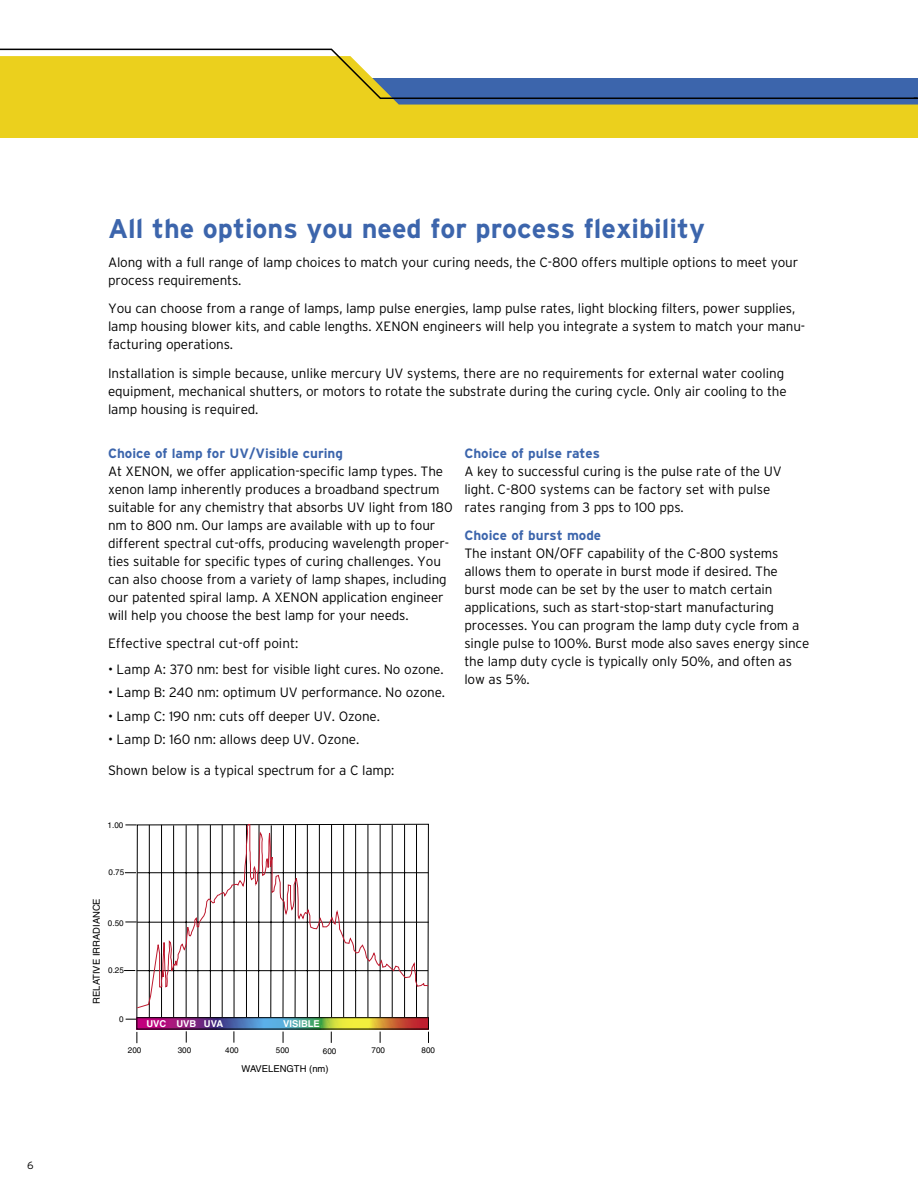
<style>
.page{position:relative;width:918px;height:1188px;background:#fff}
.page>*{position:absolute;margin:0;border:0;box-sizing:border-box;transform-origin:0 0}
.t1{font:700 27px "Interstate";color:#3c65ac}
.t2{font:300 13.5px/18px "Interstate";letter-spacing:-.01em;color:#000}
.t3{font:700 13.5px "Interstate";color:#3c65ac}
.t4{font:300 10.5px "Interstate";color:#000}
.t5{font:9.45px "Helvetica";color:#000}
.t6{font:700 9.45px "Helvetica";color:#fff}
.t7{font:8.1px "Helvetica";color:#000}
</style>
<div class="page">
<svg style="left:186px;top:1031px;width:1px;height:12px"></svg>
<svg style="left:234px;top:1031px;width:1px;height:12px"></svg>
<svg style="left:295px;top:1009px;width:122px;height:8px"></svg>
<svg style="left:139px;top:1019px;width:288px;height:8px;background:#917376"></svg>
<div style="left:137px;top:1017px;width:292px;height:12px;border:1px solid #000"></div>
<svg style="left:136px;top:823px;width:293px;height:186px"></svg>
<svg style="left:0;top:100px;width:912px;height:38px;background:#dfc826"></svg>
<svg style="left:0;top:48px;width:918px;height:52px"></svg>
<svg style="left:912px;top:97px;width:6px;height:41px"></svg>
<p class="t4" style="left:27px;top:1160px;width:8px">6</p>
<h1 class="t1" style="left:108px;top:213px;width:599px">All the options you need for process flexibility</h1>
<p class="t2" style="left:108px;top:253px;width:692px">Along with a full range of lamp choices to match your curing needs, the C-800 offers multiple options to meet your process requirements.</p>
<p class="t2" style="left:108px;top:300px;width:699px">You can choose from a range of lamps, lamp pulse energies, lamp pulse rates, light blocking filters, power supplies, lamp housing blower kits, and cable lengths. XENON engineers will help you integrate a system to match your manu&shy;facturing operations.</p>
<p class="t2" style="left:108px;top:364px;width:680px">Installation is simple because, unlike mercury UV systems, there are no requirements for external water cooling equipment, mechanical shutters, or motors to rotate the substrate during the curing cycle. Only air cooling to the lamp housing is required.</p>
<p class="t3" style="left:108px;top:446px;width:237px">Choice of lamp for UV/Visible curing</p>
<p class="t2" style="left:108px;top:462px;width:346px">At XENON, we offer application-specific lamp types. The xenon lamp inherently produces a broadband spectrum suitable for any chemistry that absorbs UV light from 180 nm to 800 nm. Our lamps are available with up to four different spectral cut-offs, producing wavelength proper&shy;ties suitable for specific types of curing challenges. You can also choose from a variety of lamp shapes, including our patented spiral lamp. A XENON application engineer will help you choose the best lamp for your needs.</p>
<p class="t2" style="left:108px;top:634px;width:192px">Effective spectral cut-off point:</p>
<p class="t2" style="left:108px;top:660px;width:337px">• Lamp A: 370 nm: best for visible light cures. No ozone.</p>
<p class="t2" style="left:108px;top:683px;width:339px">• Lamp B: 240 nm: optimum UV performance. No ozone.</p>
<p class="t2" style="left:108px;top:707px;width:274px">• Lamp C: 190 nm: cuts off deeper UV. Ozone.</p>
<p class="t2" style="left:108px;top:730px;width:253px">• Lamp D: 160 nm: allows deep UV. Ozone.</p>
<p class="t2" style="left:108px;top:761px;width:288px">Shown below is a typical spectrum for a C lamp:</p>
<p class="t3" style="left:464px;top:446px;width:137px">Choice of pulse rates</p>
<p class="t2" style="left:464px;top:462px;width:319px">A key to successful curing is the pulse rate of the UV light. C-800 systems can be factory set with pulse rates ranging from 3 pps to 100 pps.</p>
<p class="t3" style="left:464px;top:528px;width:138px">Choice of burst mode</p>
<p class="t2" style="left:464px;top:545px;width:346px">The instant ON/OFF capability of the C-800 systems allows them to operate in burst mode if desired. The burst mode can be set by the user to match certain applications, such as start-stop-start manufacturing processes. You can program the lamp duty cycle from a single pulse to 100%. Burst mode also saves energy since the lamp duty cycle is typically only 50%, and often as low as 5%.</p>
<p class="t7" style="left:108px;top:820px;width:17px">1.00</p>
<p class="t7" style="left:109px;top:867px;width:17px">0.75</p>
<p class="t5" style="left:91px;top:1004px;width:107px;rotate:-90deg">RELATIVE IRRADIANCE</p>
<p class="t7" style="left:108px;top:918px;width:17px">0.50</p>
<p class="t7" style="left:108px;top:965px;width:17px">0.25</p>
<p class="t7" style="left:119px;top:1015px;width:6px">0</p>
<p class="t6" style="left:146px;top:1018px;width:78px">UVC UVB UVA</p>
<p class="t6" style="left:283px;top:1018px;width:38px">VISIBLE</p>
<p class="t7" style="left:128px;top:1046px;width:15px">200</p>
<p class="t7" style="left:178px;top:1046px;width:15px">300</p>
<p class="t7" style="left:225px;top:1046px;width:15px">400</p>
<p class="t7" style="left:276px;top:1046px;width:15px">500</p>
<p class="t7" style="left:323px;top:1046px;width:15px">600</p>
<p class="t7" style="left:372px;top:1046px;width:15px">700</p>
<p class="t7" style="left:422px;top:1046px;width:15px">800</p>
<p class="t5" style="left:242px;top:1063px;width:89px">WAVELENGTH (nm)</p>
</div>
